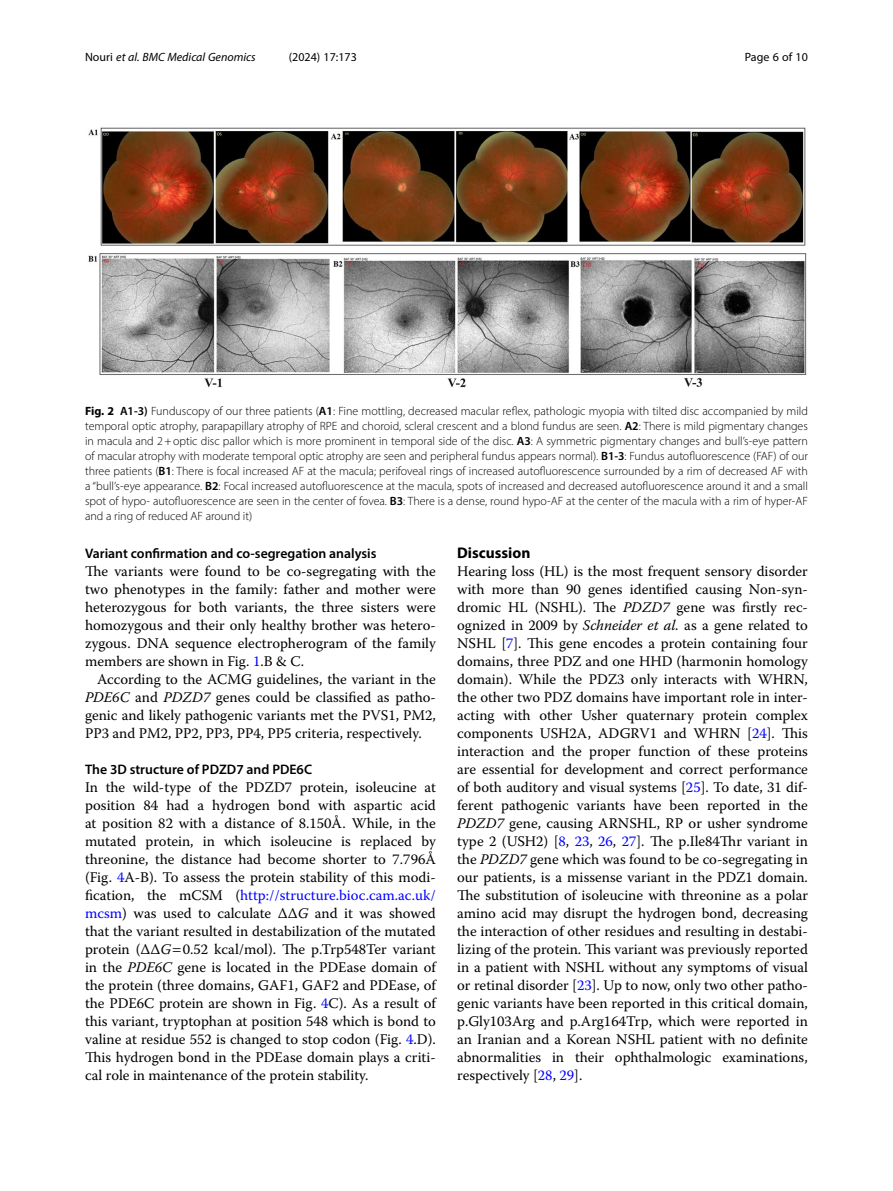
<style>
.page{position:relative;width:893px;height:1191px;background:#fff}
.page>*{position:absolute;margin:0;border:0;box-sizing:border-box;transform-origin:0 0}
.Head_1{font:700 15.45px "Myriad Pro";color:#000}
.Body_Text{font:14.7px/18px "Warnock Pro";color:#000;text-align:justify}
.Body_Text_Indent{font:14.7px/18px "Warnock Pro";color:#000;text-align:justify}
.Head_2{font:600 13.8px "Myriad Pro";color:#000}
.Figure_Caption{font:300 12px/15px "Myriad Pro";color:#000;text-align:justify}
.t1{font:italic 12px "Myriad Pro";color:#000}
.t2{font:12px "Myriad Pro";color:#000}
.s1{font-style:normal}
.s2{font-weight:700}
.s3{font-weight:600}
.s4{color:#00f}
.s5{font-style:italic}
</style>
<div class="page">
<img style="left:88px;top:127px;width:719px;height:260px">
<p class="t1" style="left:85px;top:50px;width:172px"><span class="s1">Nouri</span> et al. BMC Medical Genomics</p>
<p class="t2" style="left:289px;top:50px;width:70px">(2024) 17:173</p>
<p class="t2" style="left:745px;top:50px;width:65px">Page 6 of 10</p>
<p class="Figure_Caption" style="left:85px;top:403px;width:724px"><span class="s2">Fig. 2</span> <span class="s3">A1-3)</span> Funduscopy of our three patients (<span class="s3">A1</span>: Fine mottling, decreased macular reflex, pathologic myopia with tilted disc accompanied by mild temporal optic atrophy, parapapillary atrophy of RPE and choroid, scleral crescent and a blond fundus are seen. <span class="s3">A2</span>: There is mild pigmentary changes in macula and 2+optic disc pallor which is more prominent in temporal side of the disc. <span class="s3">A3</span>: A symmetric pigmentary changes and bull’s-eye pattern of macular atrophy with moderate temporal optic atrophy are seen and peripheral fundus appears normal). <span class="s3">B1-3</span>: Fundus autofluorescence (FAF) of our three patients (<span class="s3">B1</span>: There is focal increased AF at the macula; perifoveal rings of increased autofluorescence surrounded by a rim of decreased AF with a “bull’s-eye appearance. <span class="s3">B2</span>: Focal increased autofluorescence at the macula, spots of increased and decreased autofluorescence around it and a small spot of hypo- autofluorescence are seen in the center of fovea. <span class="s3">B3</span>: There is a dense, round hypo-AF at the center of the macula with a rim of hyper-AF and a ring of reduced AF around it)</p>
<p class="Head_2" style="left:85px;top:545px;width:293px">Variant confirmation and co-segregation analysis</p>
<p class="Body_Text" style="left:85px;top:562px;width:352px">The variants were found to be co-segregating with the two phenotypes in the family: father and mother were heterozygous for both variants, the three sisters were homozygous and their only healthy brother was hetero&shy;zygous. DNA sequence electropherogram of the family members are shown in Fig. <span class="s4">1</span>.B &amp; C.</p>
<p class="Body_Text_Indent" style="left:85px;top:670px;width:352px;text-indent:12px">According to the ACMG guidelines, the variant in the <span class="s5">PDE6C</span> and <span class="s5">PDZD7</span> genes could be classified as patho&shy;genic and likely pathogenic variants met the PVS1, PM2, PP3 and PM2, PP2, PP3, PP4, PP5 criteria, respectively.</p>
<p class="Head_2" style="left:85px;top:761px;width:229px">The 3D structure of PDZD7 and PDE6C</p>
<p class="Body_Text" style="left:85px;top:778px;width:352px">In the wild-type of the PDZD7 protein, isoleucine at position 84 had a hydrogen bond with aspartic acid at position 82 with a distance of 8.150Å. While, in the mutated protein, in which isoleucine is replaced by threonine, the distance had become shorter to 7.796Å (Fig. <span class="s4">4</span>A-B). To assess the protein stability of this modi&shy;fication, the mCSM (<span class="s4">http://structure.bioc.cam.ac.uk/ mcsm</span>) was used to calculate ΔΔ<span class="s5">G</span> and it was showed that the variant resulted in destabilization of the mutated protein (ΔΔ<span class="s5">G</span> 0.52 kcal/mol). The p.Trp548Ter variant in the <span class="s5">PDE6C</span> gene is located in the PDEase domain of the protein (three domains, GAF1, GAF2 and PDEase, of the PDE6C protein are shown in Fig. <span class="s4">4</span>C). As a result of this variant, tryptophan at position 548 which is bond to valine at residue 552 is changed to stop codon (Fig. <span class="s4">4</span>.D).<br>This hydrogen bond in the PDEase domain plays a criti&shy;cal role in maintenance of the protein stability.</p>
<p class="Head_1" style="left:457px;top:543px;width:75px">Discussion</p>
<p class="Body_Text" style="left:457px;top:562px;width:352px">Hearing loss (HL) is the most frequent sensory disorder with more than 90 genes identified causing Non-syn&shy;dromic HL (NSHL). The <span class="s5">PDZD7</span> gene was firstly rec&shy;ognized in 2009 by <span class="s5">Schneider et al.</span> as a gene related to NSHL [<span class="s4">7</span>]. This gene encodes a protein containing four domains, three PDZ and one HHD (harmonin homology domain). While the PDZ3 only interacts with WHRN, the other two PDZ domains have important role in inter&shy;acting with other Usher quaternary protein complex components USH2A, ADGRV1 and WHRN [<span class="s4">24</span>]. This interaction and the proper function of these proteins are essential for development and correct performance of both auditory and visual systems [<span class="s4">25</span>]. To date, 31 dif&shy;ferent pathogenic variants have been reported in the <span class="s5">PDZD7</span> gene, causing ARNSHL, RP or usher syndrome type 2 (USH2) [<span class="s4">8</span>, <span class="s4">23</span>, <span class="s4">26</span>, <span class="s4">27</span>]. The p.Ile84Thr variant in the <span class="s5">PDZD7</span> gene which was found to be co-segregating in our patients, is a missense variant in the PDZ1 domain.<br>The substitution of isoleucine with threonine as a polar amino acid may disrupt the hydrogen bond, decreasing the interaction of other residues and resulting in destabi&shy;lizing of the protein. This variant was previously reported in a patient with NSHL without any symptoms of visual or retinal disorder [<span class="s4">23</span>]. Up to now, only two other patho&shy;genic variants have been reported in this critical domain, p.Gly103Arg and p.Arg164Trp, which were reported in an Iranian and a Korean NSHL patient with no definite abnormalities in their ophthalmologic examinations, respectively [<span class="s4">28</span>, <span class="s4">29</span>].</p>
</div>
